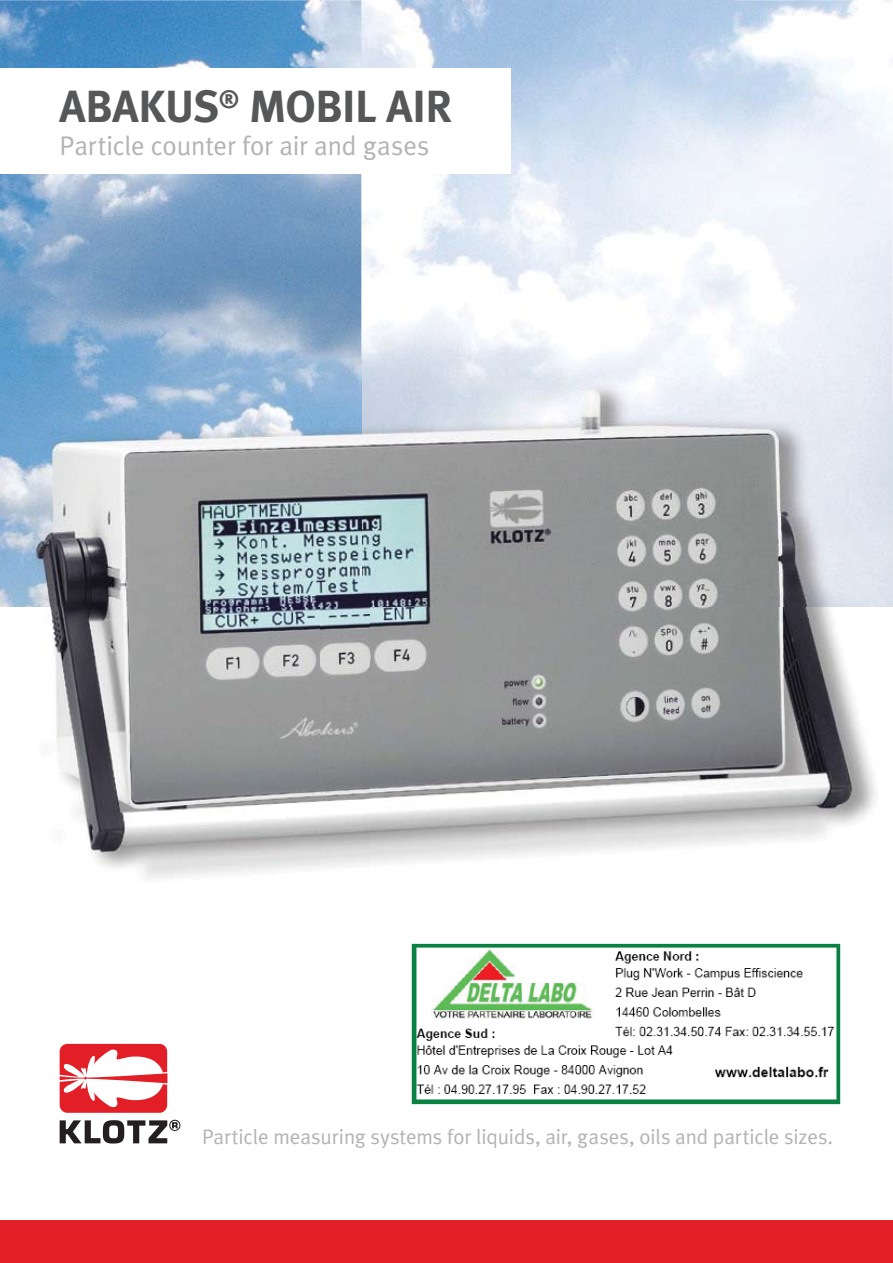
<style>
.page{position:relative;width:893px;height:1263px;background:#fff}
.page>*{position:absolute;margin:0;border:0;box-sizing:border-box;transform-origin:0 0}
.t1{font:700 45px "Meta Plus";letter-spacing:-.02em;color:#565758}
.t2{font:27px "Meta Plus Normal";letter-spacing:-.005em;color:#b2b3b5}
.t3{font:21px "Meta Plus Normal";letter-spacing:-.005em;color:#b2b3b5}
</style>
<div class="page">
<div style="left:0;top:1220px;width:893px;height:43px;background:#e21e26"></div>
<img style="left:361px;top:0;width:372px;height:360px">
<img style="left:0;top:0;width:361px;height:607px">
<div style="left:0;top:68px;width:511px;height:106px;background:#fff"></div>
<svg style="left:60px;top:1120px;width:120px;height:24px"></svg>
<svg style="left:60px;top:1044px;width:107px;height:69px"></svg>
<img style="left:320px;top:607px;width:51px;height:260px">
<img style="left:50px;top:607px;width:270px;height:271px">
<img style="left:371px;top:607px;width:505px;height:256px">
<img style="left:10px;top:360px;width:876px;height:247px">
<img style="left:411px;top:943px;width:430px;height:162px">
<h1 class="t1" style="left:60px;top:88px;width:394px">ABAKUS<sup>®</sup> MOBIL AIR</h1>
<p class="t2" style="left:60px;top:136px;width:371px">Particle counter for air and gases</p>
<p class="t3" style="left:202px;top:1129px;width:633px">Particle measuring systems for liquids, air, gases, oils and particle sizes.</p>
</div>
